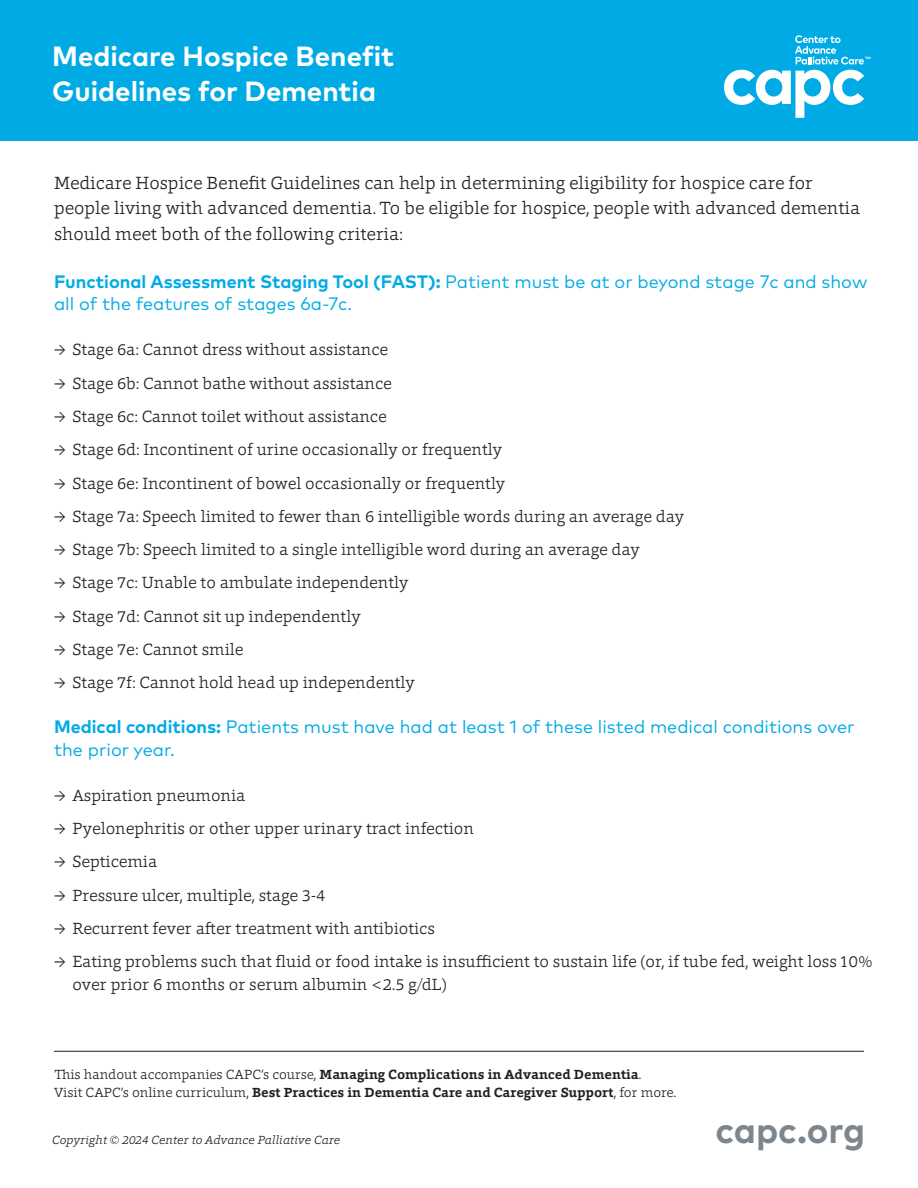
<style>
.page{position:relative;width:918px;height:1188px;background:#fff}
.page>*{position:absolute;margin:0;border:0;box-sizing:border-box;transform-origin:0 0}
.t1{font:700 36.3px "Mark OT";color:#7e868d}
.t2{font:700 27.75px/34.5px "Mark OT";color:#fff}
.t3{font:300 18px/25.5px "Foro";color:#231f20}
.t4{font:18px/22.5px "Mark OT";color:#00abe5}
.t5{font:300 16.5px/22.5px "Foro";color:#231f20}
.t6{font:700 13.5px/18px "Foro";color:#231f20}
.t7{font:italic 300 12px "Foro";color:#231f20}
.s1{font-weight:700}
.s2{font-size:15px}
.s3{font-weight:300}
</style>
<div class="page">
<div style="left:0;top:0;width:918px;height:140px;background:#00abe5"></div>
<svg style="left:724px;top:35px;width:146px;height:83px"></svg>
<hr style="left:54px;top:1051px;width:810px;height:1px;background:#231f20">
<p class="t2" style="left:52px;top:38px;width:343px">Medicare Hospice Benefit<br>Guidelines for Dementia</p>
<p class="t3" style="left:54px;top:170px;width:808px">Medicare Hospice Benefit Guidelines can help in determining eligibility for hospice care for people living with advanced dementia. To be eligible for hospice, people with advanced dementia should meet both of the following criteria:</p>
<p class="t4" style="left:54px;top:270px;width:815px"><span class="s1">Functional Assessment Staging Tool (FAST):</span> Patient must be at or beyond stage 7c and show all of the features of stages 6a-7c.</p>
<p class="t5" style="left:54px;top:338px;width:336px"><span class="s2">→</span> Stage 6a: Cannot dress without assistance</p>
<p class="t5" style="left:54px;top:371px;width:339px"><span class="s2">→</span> Stage 6b: Cannot bathe without assistance</p>
<p class="t5" style="left:54px;top:405px;width:334px"><span class="s2">→</span> Stage 6c: Cannot toilet without assistance</p>
<p class="t5" style="left:54px;top:438px;width:450px"><span class="s2">→</span> Stage 6d: Incontinent of urine occasionally or frequently</p>
<p class="t5" style="left:54px;top:471px;width:453px"><span class="s2">→</span> Stage 6e: Incontinent of bowel occasionally or frequently</p>
<p class="t5" style="left:54px;top:505px;width:632px"><span class="s2">→</span> Stage 7a: Speech limited to fewer than 6 intelligible words during an average day</p>
<p class="t5" style="left:54px;top:538px;width:587px"><span class="s2">→</span> Stage 7b: Speech limited to a single intelligible word during an average day</p>
<p class="t5" style="left:54px;top:571px;width:356px"><span class="s2">→</span> Stage 7c: Unable to ambulate independently</p>
<p class="t5" style="left:54px;top:605px;width:308px"><span class="s2">→</span> Stage 7d: Cannot sit up independently</p>
<p class="t5" style="left:54px;top:638px;width:191px"><span class="s2">→</span> Stage 7e: Cannot smile</p>
<p class="t5" style="left:54px;top:671px;width:362px"><span class="s2">→</span> Stage 7f: Cannot hold head up independently</p>
<p class="t4" style="left:54px;top:715px;width:802px"><span class="s1">Medical conditions:</span> Patients must have had at least 1 of these listed medical conditions over the prior year.</p>
<p class="t5" style="left:54px;top:784px;width:193px"><span class="s2">→</span> Aspiration pneumonia</p>
<p class="t5" style="left:54px;top:817px;width:421px"><span class="s2">→</span> Pyelonephritis or other upper urinary tract infection</p>
<p class="t5" style="left:54px;top:850px;width:105px"><span class="s2">→</span> Septicemia</p>
<p class="t5" style="left:54px;top:884px;width:273px"><span class="s2">→</span> Pressure ulcer, multiple, stage 3-4</p>
<p class="t5" style="left:54px;top:917px;width:382px"><span class="s2">→</span> Recurrent fever after treatment with antibiotics</p>
<p class="t5" style="left:72px;top:950px;width:801px;text-indent:-18px"><span class="s2">→</span> Eating problems such that fluid or food intake is insufficient to sustain life (or, if tube fed, weight loss 10% over prior 6 months or serum albumin &lt;2.5 g/dL)</p>
<p class="t6" style="left:54px;top:1065px;width:624px"><span class="s3">This handout accompanies CAPC’s course,</span> Managing Complications in Advanced Dementia<span class="s3">.<br>Visit CAPC’s online curriculum,</span> Best Practices in Dementia Care and Caregiver Support<span class="s3">, for more.</span></p>
<p class="t7" style="left:52px;top:1132px;width:290px">Copyright © 2024 Center to Advance Palliative Care</p>
<p class="t1" style="left:716px;top:1107px;width:151px">capc.org</p>
</div>
